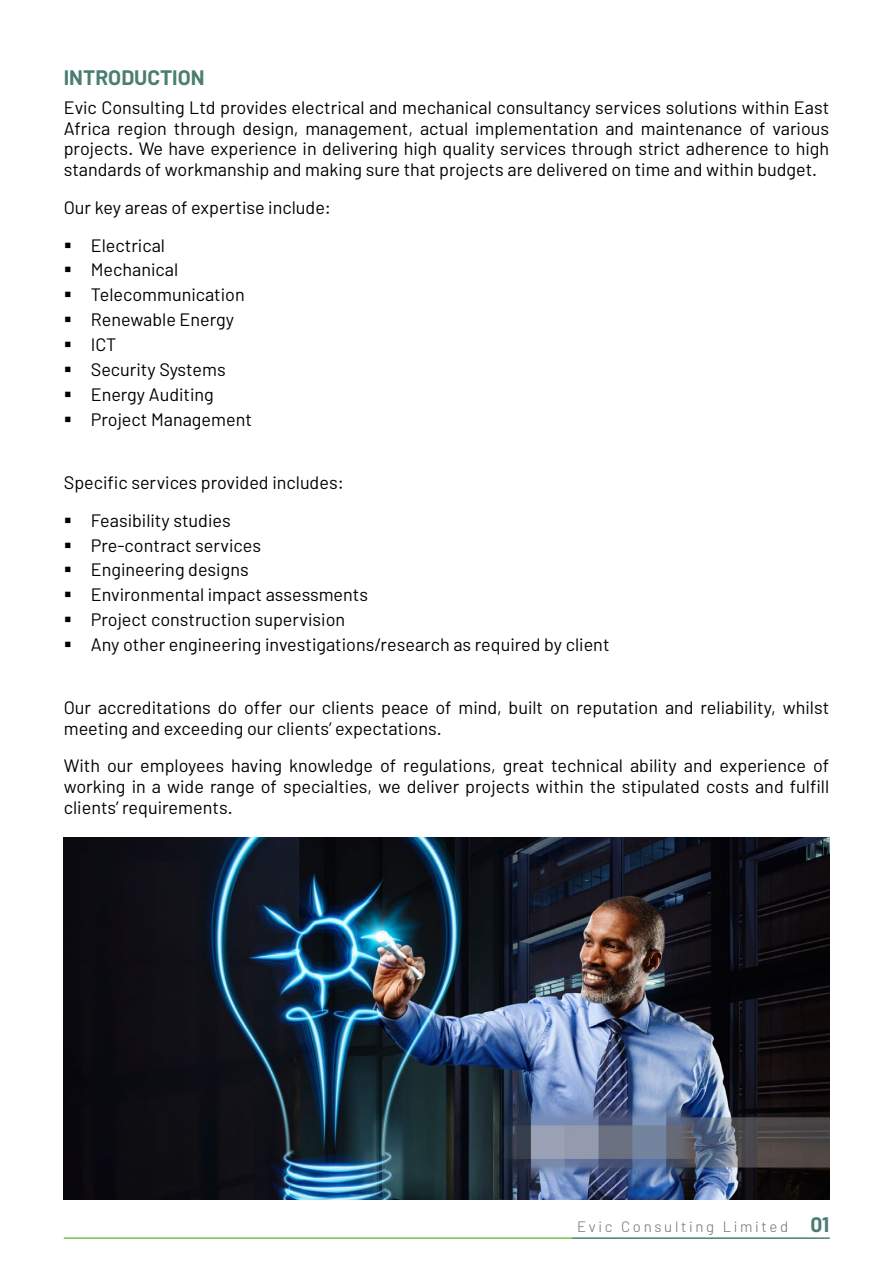
<style>
.page{position:relative;width:893px;height:1263px;background:#fff}
.page>*{position:absolute;margin:0;border:0;box-sizing:border-box;transform-origin:0 0}
.t1{font:700 21px "Barlow";color:#4b7e71}
.t2{font:18px/24.9px "Barlow";color:#000}
.t3{font:300 15px "Barlow";letter-spacing:.18em;color:#6d6e71}
.s1{font-weight:700;font-size:21px;color:#4b7e71}
</style>
<div class="page">
<img style="left:64px;top:838px;width:765px;height:361px">
<hr style="left:572px;top:1237px;width:258px;height:2px;background:#4b7e71">
<hr style="left:64px;top:1237px;width:508px;height:2px;background:#7ac143">
<p class="t1" style="left:64px;top:64px;width:142px">INTRODUCTION</p>
<p class="t2" style="left:64px;top:97px;width:767px;line-height:20.7px;text-align:justify">Evic Consulting Ltd provides electrical and mechanical consultancy services solutions within East Africa region through design, management, actual implementation and maintenance of various projects. We have experience in delivering high quality services through strict adherence to high standards of workmanship and making sure that projects are delivered on time and within budget.</p>
<p class="t2" style="left:91px;top:188px;width:242px;line-height:37.7px;text-indent:-27px">Our key areas of expertise include:<br>Electrical</p>
<p class="t2" style="left:91px;top:257px;width:163px">Mechanical<br>Telecommunication<br>Renewable Energy<br>ICT<br>Security Systems<br>Energy Auditing<br>Project Management</p>
<p class="t2" style="left:91px;top:463px;width:254px;line-height:37.7px;text-indent:-27px">Specific services provided includes:<br>Feasibility studies</p>
<p class="t2" style="left:91px;top:532px;width:520px">Pre-contract services<br>Engineering designs<br>Environmental impact assessments<br>Project construction supervision<br>Any other engineering investigations/research as required by client</p>
<p class="t2" style="left:64px;top:697px;width:767px;line-height:20.7px">Our accreditations do offer our clients peace of mind, built on reputation and reliability, whilst meeting and exceeding our clients’ expectations.</p>
<p class="t2" style="left:64px;top:755px;width:767px;line-height:20.7px;text-align:justify">With our employees having knowledge of regulations, great technical ability and experience of working in a wide range of specialties, we deliver projects within the stipulated costs and fulfill clients’ requirements.</p>
<p class="t3" style="left:577px;top:1217px;width:254px">Evic Consulting Limited <span class="s1">01</span></p>
</div>
